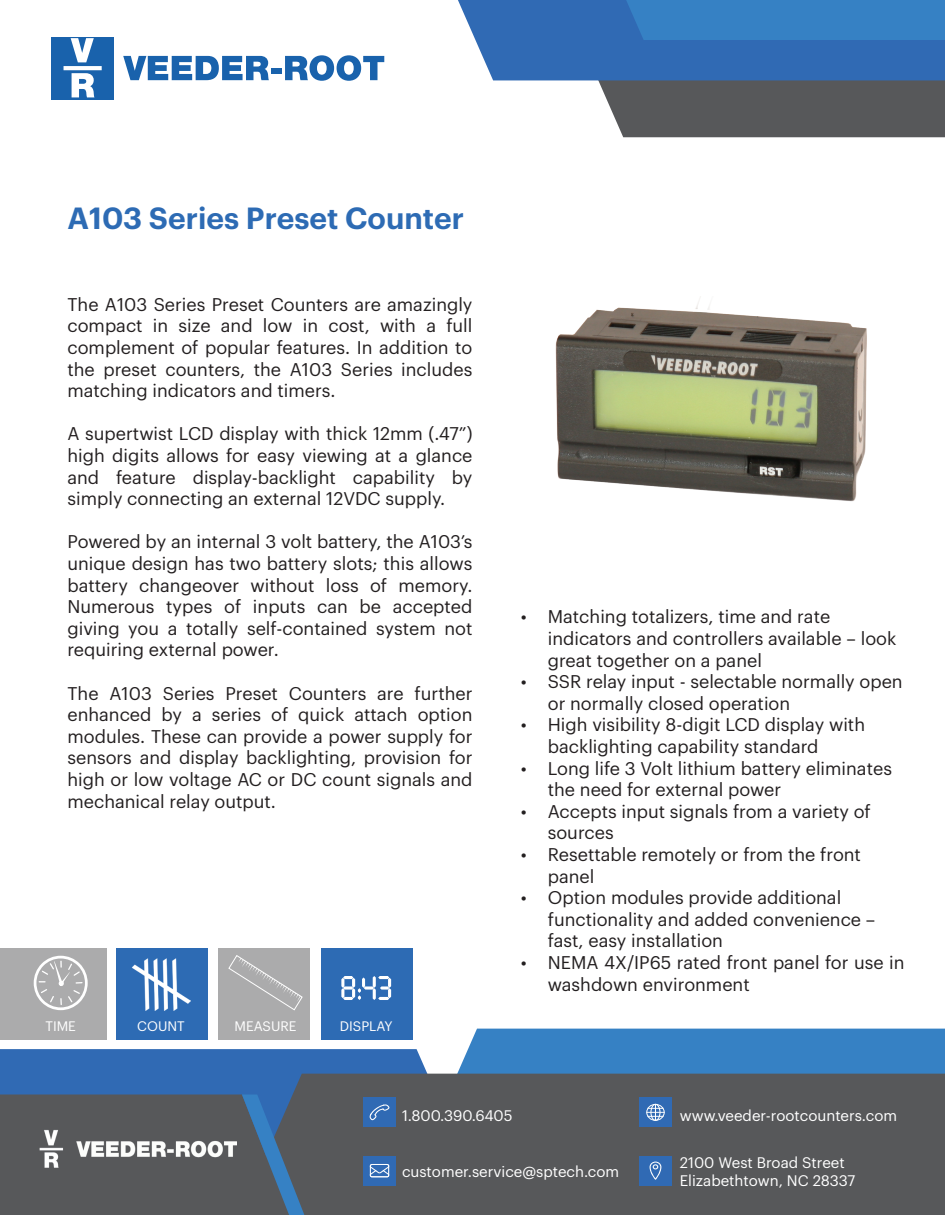
<style>
.page{position:relative;width:945px;height:1215px;background:#fff}
.page>*{position:absolute;margin:0;border:0;box-sizing:border-box;transform-origin:0 0}
.t1{font:600 30px "Graphik";color:#2d6bb4}
.t2{font:18px/21.6px "Graphik";color:#231f20}
.t3{font:15px/18px "Graphik";color:#fff}
.t4{font:13.5px "Graphik";color:#fff}
</style>
<div class="page">
<div style="left:0;top:1049px;width:395px;height:46px;background:#306ab4"></div>
<svg style="left:395px;top:1029px;width:550px;height:45px;fill:#3681c4"></svg>
<div style="left:240px;top:1074px;width:705px;height:141px;background:#57585a"></div>
<svg style="left:0;top:1095px;width:305px;height:120px"></svg>
<svg style="left:559px;top:80px;width:386px;height:57px;fill:#57585a"></svg>
<svg style="left:458px;top:0;width:487px;height:80px"></svg>
<div style="left:363px;top:1156px;width:33px;height:30px;background:#306ab4"></div>
<svg style="left:370px;top:1164px;width:19px;height:13px"></svg>
<div style="left:363px;top:1097px;width:33px;height:30px;background:#306ab4"></div>
<svg style="left:370px;top:1104px;width:19px;height:16px"></svg>
<div style="left:639px;top:1097px;width:33px;height:30px;background:#306ab4"></div>
<svg style="left:646px;top:1104px;width:19px;height:17px"></svg>
<div style="left:639px;top:1156px;width:33px;height:30px;background:#306ab4"></div>
<svg style="left:650px;top:1162px;width:11px;height:18px"></svg>
<div style="left:51px;top:37px;width:63px;height:63px;background:#1962ac"></div>
<svg style="left:71px;top:38px;width:23px;height:24px"></svg>
<svg style="left:72px;top:73px;width:22px;height:24px"></svg>
<svg style="left:64px;top:66px;width:38px;height:4px"></svg>
<svg style="left:123px;top:56px;width:146px;height:24px"></svg>
<div style="left:271px;top:68px;width:11px;height:6px;background:#1962ac"></div>
<svg style="left:285px;top:55px;width:99px;height:26px"></svg>
<img style="left:32px;top:1130px;width:204px;height:38px">
<img style="left:555px;top:296px;width:312px;height:206px">
<div style="left:321px;top:948px;width:91px;height:92px;background:#2d6bb4"></div>
<div style="left:0;top:948px;width:106px;height:92px;background:#ababac"></div>
<div style="left:116px;top:948px;width:92px;height:92px;background:#2d6bb4"></div>
<div style="left:218px;top:948px;width:92px;height:92px;background:#ababac"></div>
<img style="left:132px;top:959px;width:58px;height:52px">
<svg style="left:228px;top:955px;width:75px;height:56px"></svg>
<svg style="left:34px;top:956px;width:54px;height:54px"></svg>
<svg style="left:341px;top:976px;width:50px;height:24px"></svg>
<h1 class="t1" style="left:68px;top:195px;width:398px">A103 Series Preset Counter</h1>
<p class="t2" style="left:68px;top:292px;width:407px;text-align:justify">The A103 Series Preset Counters are amazingly compact in size and low in cost, with a full complement of popular features. In addition to the preset counters, the A103 Series includes matching indicators and timers.</p>
<p class="t2" style="left:68px;top:422px;width:407px;text-align:justify">A supertwist LCD display with thick 12mm (.47”) high digits allows for easy viewing at a glance and feature display-backlight capability by simply connecting an external 12VDC supply.</p>
<p class="t2" style="left:68px;top:530px;width:407px;text-align:justify">Powered by an internal 3 volt battery, the A103’s unique design has two battery slots; this allows battery changeover without loss of memory.<br>Numerous types of inputs can be accepted giving you a totally self-contained system not requiring external power.</p>
<p class="t2" style="left:68px;top:681px;width:407px;text-align:justify">The A103 Series Preset Counters are further enhanced by a series of quick attach option modules. These can provide a power supply for sensors and display backlighting, provision for high or low voltage AC or DC count signals and mechanical relay output.</p>
<p class="t4" style="left:45px;top:1016px;width:32px">TIME</p>
<p class="t4" style="left:137px;top:1016px;width:49px">COUNT</p>
<p class="t4" style="left:235px;top:1016px;width:64px">MEASURE</p>
<p class="t4" style="left:340px;top:1016px;width:54px">DISPLAY</p>
<p class="t2" style="left:548px;top:605px;width:350px;text-indent:-27px">• Matching totalizers, time and rate indicators and controllers available – look great together on a panel</p>
<p class="t2" style="left:548px;top:669px;width:356px;text-indent:-27px">• SSR relay input - selectable normally open or normally closed operation</p>
<p class="t2" style="left:548px;top:713px;width:319px;text-indent:-27px">• High visibility 8-digit LCD display with backlighting capability standard</p>
<p class="t2" style="left:548px;top:756px;width:346px;text-indent:-27px">• Long life 3 Volt lithium battery eliminates the need for external power</p>
<p class="t2" style="left:548px;top:799px;width:325px;text-indent:-27px">• Accepts input signals from a variety of sources</p>
<p class="t2" style="left:548px;top:842px;width:315px;text-indent:-27px">• Resettable remotely or from the front panel</p>
<p class="t2" style="left:548px;top:885px;width:329px;text-indent:-27px">• Option modules provide additional functionality and added convenience – fast, easy installation</p>
<p class="t2" style="left:548px;top:950px;width:358px;text-indent:-27px">• NEMA 4X/IP65 rated front panel for use in washdown environment</p>
<p class="t3" style="left:402px;top:1105px;width:112px">1.800.390.6405</p>
<p class="t3" style="left:680px;top:1105px;width:219px">www.veeder-rootcounters.com</p>
<p class="t3" style="left:680px;top:1153px;width:177px">2100 West Broad Street<br>Elizabethtown, NC 28337</p>
<p class="t3" style="left:402px;top:1162px;width:219px">customer.service@sptech.com</p>
</div>
